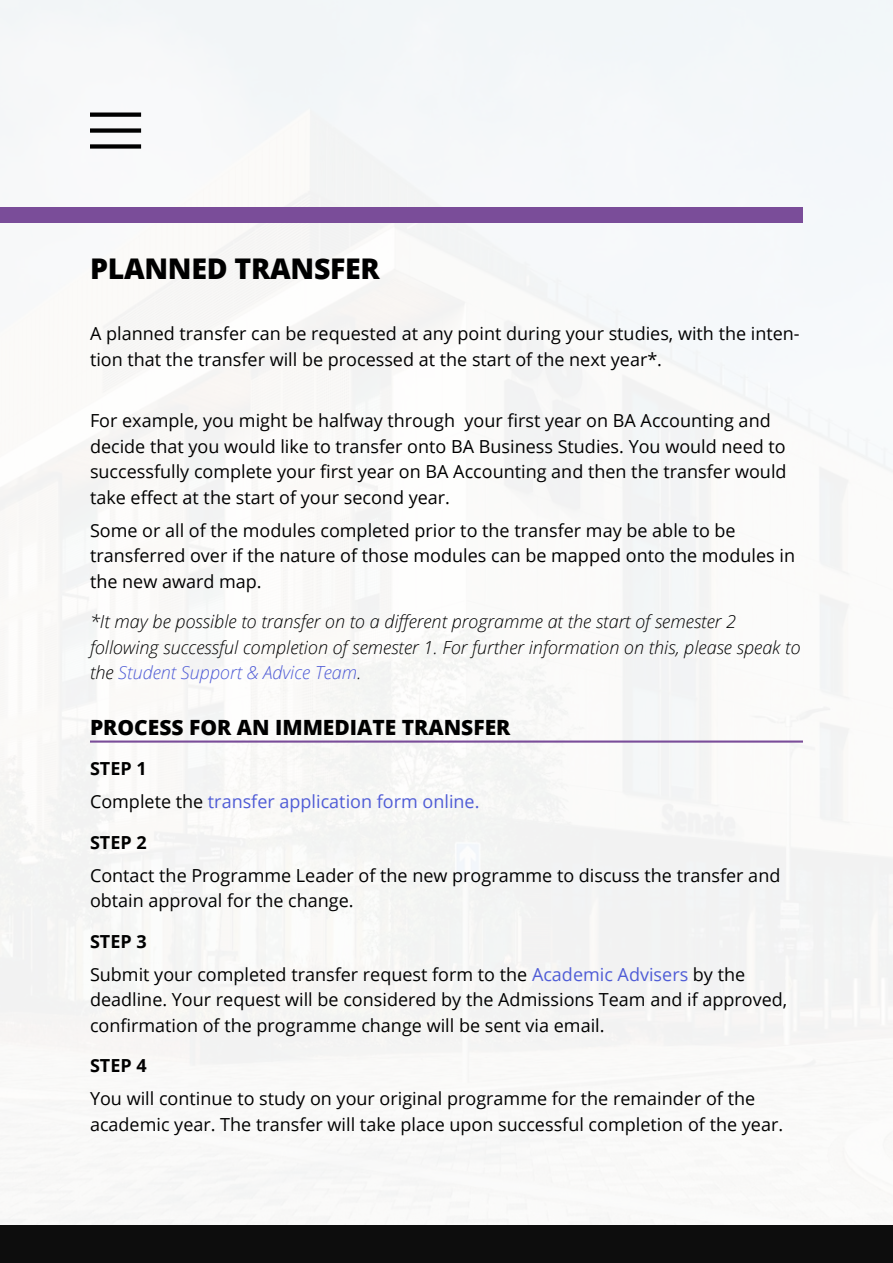
<style>
.page{position:relative;width:893px;height:1263px;background:#f7f8f8}
.page>*{position:absolute;margin:0;border:0;box-sizing:border-box;transform-origin:0 0}
.t1{font:800 28.5px "Open Sans";letter-spacing:-.01em;color:#000}
.line{font:800 21px "Open Sans";color:#000}
.t2{font:18px/25.5px "Open Sans";color:#000}
.t3{font:italic 300 18px/25.5px "Open Sans";color:#000}
.t4{font:18px "Open Sans";color:#4f5cd6}
.t5{font:700 18px "Open Sans";color:#000}
.s1{color:#4f5cd6}
.s2{color:#000}
</style>
<div class="page">
<div style="left:90px;top:144px;width:51px;height:5px;background:#000"></div>
<div style="left:90px;top:128px;width:51px;height:5px;background:#000"></div>
<svg style="left:90px;top:113px;width:51px;height:4px"></svg>
<div style="left:0;top:1226px;width:893px;height:37px;background:#0d0d0d"></div>
<hr style="left:90px;top:740px;width:713px;height:3px;background:#7a4d99">
<div style="left:0;top:207px;width:803px;height:15px;background:#7a4d99"></div>
<p class="t1" style="left:90px;top:247px;width:291px">PLANNED TRANSFER</p>
<p class="t2" style="left:90px;top:320px;width:711px">A planned transfer can be requested at any point during your studies, with the inten&shy;tion that the transfer will be processed at the start of the next year*.</p>
<p class="t2" style="left:90px;top:407px;width:698px">For example, you might be halfway through your first year on BA Accounting and decide that you would like to transfer onto BA Business Studies. You would need to successfully complete your first year on BA Accounting and then the transfer would take effect at the start of your second year.</p>
<p class="t2" style="left:90px;top:517px;width:707px">Some or all of the modules completed prior to the transfer may be able to be transferred over if the nature of those modules can be mapped onto the modules in the new award map.</p>
<p class="t3" style="left:90px;top:608px;width:712px">*It may be possible to transfer on to a different programme at the start of semester 2 following successful completion of semester 1. For further information on this, please speak to the <span class="s1">Student Support &amp; Advice Team</span>.</p>
<p class="line" style="left:90px;top:711px;width:422px">PROCESS FOR AN IMMEDIATE TRANSFER</p>
<p class="t5" style="left:90px;top:756px;width:58px">STEP 1</p>
<p class="t4" style="left:90px;top:789px;width:391px"><span class="s2">Complete the</span> transfer application form online.</p>
<p class="t5" style="left:90px;top:829px;width:58px">STEP 2</p>
<p class="t2" style="left:90px;top:862px;width:692px">Contact the Programme Leader of the new programme to discuss the transfer and obtain approval for the change.</p>
<p class="t5" style="left:90px;top:928px;width:58px">STEP 3</p>
<p class="t2" style="left:90px;top:961px;width:699px">Submit your completed transfer request form to the <span class="s1">Academic Advisers</span> by the deadline. Your request will be considered by the Admissions Team and if approved, confirmation of the programme change will be sent via email.</p>
<p class="t5" style="left:90px;top:1053px;width:58px">STEP 4</p>
<p class="t2" style="left:90px;top:1085px;width:695px">You will continue to study on your original programme for the remainder of the academic year. The transfer will take place upon successful completion of the year.</p>
</div>
